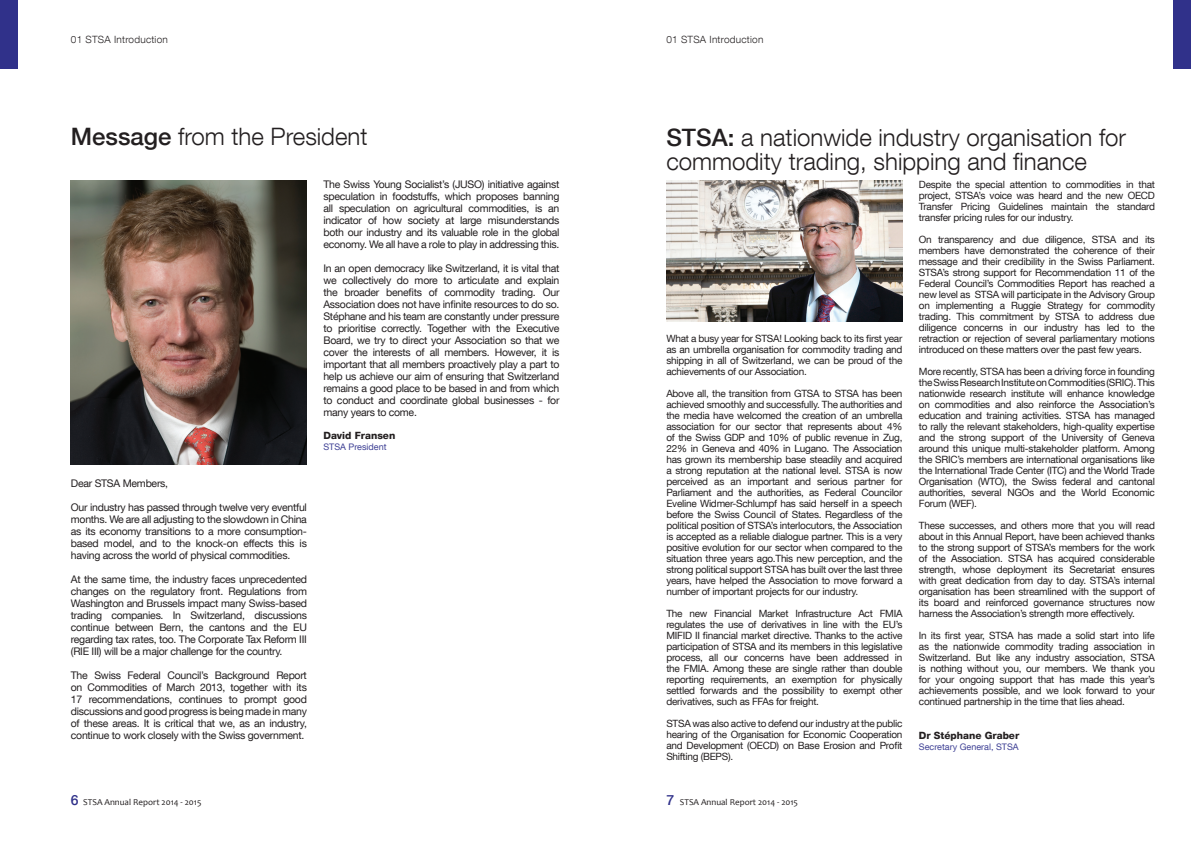
<style>
.page{position:relative;width:1191px;height:842px;background:#fff}
.page>*{position:absolute;margin:0;border:0;box-sizing:border-box;transform-origin:0 0}
.t1{font:300 24px/24px "Helvetica Neue LT Com";color:#231f20}
.t2{font:10.5px/12px "Helvetica Neue LT Com";letter-spacing:-.025em;color:#231f20;text-align:justify}
.t3{font:10px/11px "Helvetica Neue LT Com";letter-spacing:-.025em;color:#231f20;text-align:justify}
.t4{font:300 10px "Helvetica Neue LT Com";letter-spacing:.025em;color:#231f20}
.t5{font:800 10px "Helvetica Neue LT Com";color:#231f20}
.t6{font:9px "Candara";color:#231f20}
.t7{font:9px "Helvetica Neue LT Com";color:#3f4195}
.s1{font-weight:500}
.s2{font-family:"Helvetica Neue LT Com";font-weight:500;font-size:14px;color:#30318a}
</style>
<div class="page">
<div style="left:0;top:0;width:17px;height:68px;background:#30318a"></div>
<div style="left:1174px;top:0;width:17px;height:68px;background:#30318a"></div>
<img style="left:71px;top:180px;width:236px;height:285px">
<img style="left:666px;top:181px;width:236px;height:140px">
<p class="t4" style="left:71px;top:33px;width:99px">01 STSA Introduction</p>
<h1 class="t1" style="left:71px;top:124px;width:298px"><span class="s1">Message</span> from the President</h1>
<p class="t2" style="left:323px;top:178px;width:238px">The Swiss Young Socialist’s (JUSO) initiative against speculation in foodstuffs, which proposes banning all speculation on agricultural commodities, is an indicator of how society at large misunderstands both our industry and its valuable role in the global economy. We all have a role to play in addressing this.</p>
<p class="t2" style="left:323px;top:262px;width:238px">In an open democracy like Switzerland, it is vital that we collectively do more to articulate and explain the broader benefits of commodity trading. Our Association does not have infinite resources to do so.<br>Stéphane and his team are constantly under pressure to prioritise correctly. Together with the Executive Board, we try to direct your Association so that we cover the interests of all members. However, it is important that all members proactively play a part to help us achieve our aim of ensuring that Switzerland remains a good place to be based in and from which to conduct and coordinate global businesses - for many years to come.</p>
<p class="t2" style="left:71px;top:477px;width:99px">Dear STSA Members,</p>
<p class="t2" style="left:71px;top:501px;width:238px">Our industry has passed through twelve very eventful months. We are all adjusting to the slowdown in China as its economy transitions to a more consumption&shy;based model, and to the knock-on effects this is having across the world of physical commodities.</p>
<p class="t2" style="left:71px;top:573px;width:238px">At the same time, the industry faces unprecedented changes on the regulatory front. Regulations from Washington and Brussels impact many Swiss-based trading companies. In Switzerland, discussions continue between Bern, the cantons and the EU regarding tax rates, too. The Corporate Tax Reform III (RIE III) will be a major challenge for the country.</p>
<p class="t2" style="left:71px;top:669px;width:237px">The Swiss Federal Council’s Background Report on Commodities of March 2013, together with its 17 recommendations, continues to prompt good discussions and good progress is being made in many of these areas. It is critical that we, as an industry, continue to work closely with the Swiss government.</p>
<p class="t5" style="left:323px;top:430px;width:73px">David Fransen</p>
<p class="t7" style="left:323px;top:442px;width:65px">STSA President</p>
<p class="t4" style="left:666px;top:33px;width:99px">01 STSA Introduction</p>
<h1 class="t1" style="left:666px;top:125px;width:461px"><span class="s1">STSA:</span> a nationwide industry organisation for commodity trading, shipping and finance</h1>
<p class="t3" style="left:666px;top:333px;width:238px">What a busy year for STSA! Looking back to its first year as an umbrella organisation for commodity trading and shipping in all of Switzerland, we can be proud of the achievements of our Association.</p>
<p class="t3" style="left:666px;top:388px;width:238px">Above all, the transition from GTSA to STSA has been achieved smoothly and successfully. The authorities and the media have welcomed the creation of an umbrella association for our sector that represents about 4% of the Swiss GDP and 10% of public revenue in Zug, 22% in Geneva and 40% in Lugano. The Association has grown its membership base steadily and acquired a strong reputation at the national level. STSA is now perceived as an important and serious partner for Parliament and the authorities, as Federal Councilor Eveline Widmer-Schlumpf has said herself in a speech before the Swiss Council of States. Regardless of the political position of STSA’s interlocutors, the Association is accepted as a reliable dialogue partner. This is a very positive evolution for our sector when compared to the situation three years ago.This new perception, and the strong political support STSA has built over the last three years, have helped the Association to move forward a number of important projects for our industry.</p>
<p class="t3" style="left:666px;top:608px;width:238px">The new Financial Market Infrastructure Act FMIA regulates the use of derivatives in line with the EU’s MIFID II financial market directive. Thanks to the active participation of STSA and its members in this legislative process, all our concerns have been addressed in the FMIA. Among these are single rather than double reporting requirements, an exemption for physically settled forwards and the possibility to exempt other derivatives, such as FFAs for freight.</p>
<p class="t3" style="left:666px;top:718px;width:237px">STSA was also active to defend our industry at the public hearing of the Organisation for Economic Cooperation and Development (OECD) on Base Erosion and Profit Shifting (BEPS).</p>
<p class="t3" style="left:919px;top:179px;width:238px">Despite the special attention to commodities in that project, STSA’s voice was heard and the new OECD Transfer Pricing Guidelines maintain the standard transfer pricing rules for our industry.</p>
<p class="t3" style="left:919px;top:234px;width:238px">On transparency and due diligence, STSA and its members have demonstrated the coherence of their message and their credibility in the Swiss Parliament.<br>STSA’s strong support for Recommendation 11 of the Federal Council’s Commodities Report has reached a new level as STSA will participate in the Advisory Group on implementing a Ruggie Strategy for commodity trading. This commitment by STSA to address due diligence concerns in our industry has led to the retraction or rejection of several parliamentary motions introduced on these matters over the past few years.</p>
<p class="t3" style="left:919px;top:366px;width:238px">More recently, STSA has been a driving force in founding the Swiss Research Institute on Commodities (SRIC). This nationwide research institute will enhance knowledge on commodities and also reinforce the Association’s education and training activities. STSA has managed to rally the relevant stakeholders, high-quality expertise and the strong support of the University of Geneva around this unique multi-stakeholder platform. Among the SRIC’s members are international organisations like the International Trade Center (ITC) and the World Trade Organisation (WTO), the Swiss federal and cantonal authorities, several NGOs and the World Economic Forum (WEF).</p>
<p class="t3" style="left:919px;top:520px;width:238px">These successes, and others more that you will read about in this Annual Report, have been achieved thanks to the strong support of STSA’s members for the work of the Association. STSA has acquired considerable strength, whose deployment its Secretariat ensures with great dedication from day to day. STSA’s internal organisation has been streamlined with the support of its board and reinforced governance structures now harness the Association’s strength more effectively.</p>
<p class="t3" style="left:919px;top:630px;width:238px">In its first year, STSA has made a solid start into life as the nationwide commodity trading association in Switzerland. But like any industry association, STSA is nothing without you, our members. We thank you for your ongoing support that has made this year’s achievements possible, and we look forward to your continued partnership in the time that lies ahead.</p>
<p class="t5" style="left:919px;top:729px;width:102px">Dr Stéphane Graber</p>
<p class="t7" style="left:919px;top:741px;width:101px">Secretary General, STSA</p>
<p class="t6" style="left:71px;top:797px;width:132px"><span class="s2">6</span> STSA Annual Report 2014 - 2015</p>
<p class="t6" style="left:666px;top:797px;width:133px"><span class="s2">7</span> STSA Annual Report 2014 - 2015</p>
</div>
